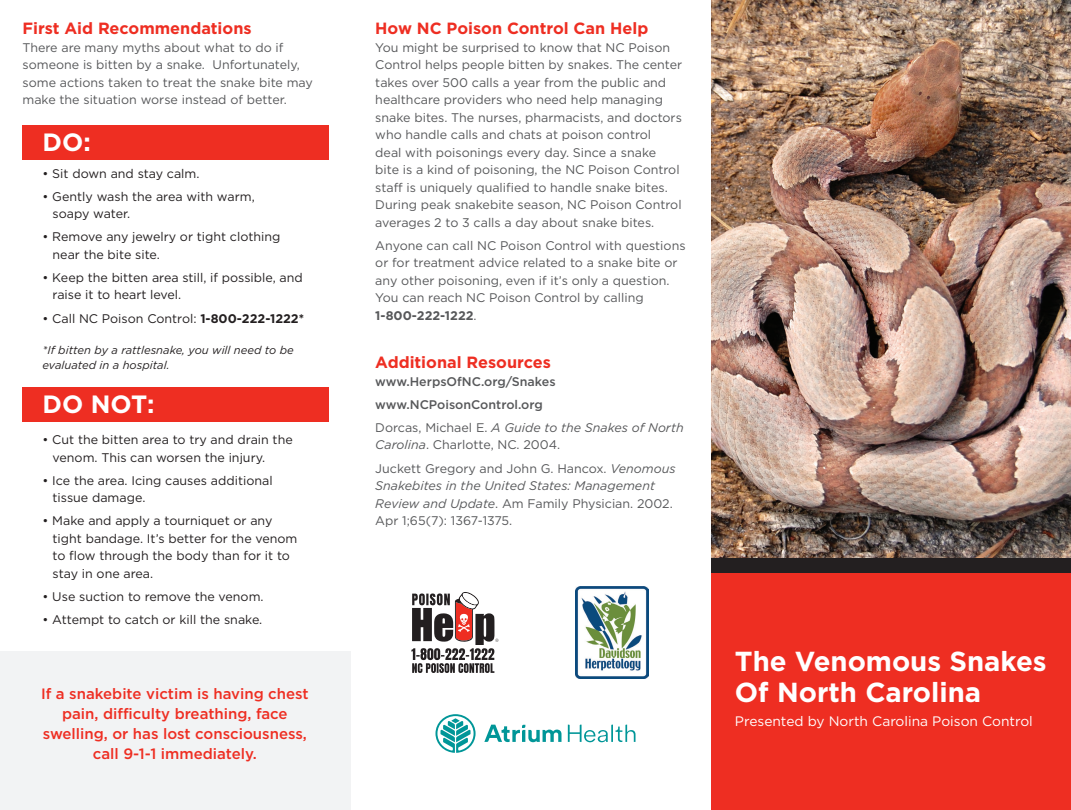
<style>
.page{position:relative;width:1071px;height:810px;background:#fff}
.page>*{position:absolute;margin:0;border:0;box-sizing:border-box;transform-origin:0 0}
.t1{font:700 27.5px "Gotham";color:#fff}
.t2{font:700 25px "Gotham";color:#fff}
.t3{font:700 16.25px "Gotham";color:#ee2e22}
.t4{font:500 15px/20px "Gotham";color:#ee2e22;text-align:center}
.t5{font:13.75px "Gotham";color:#fff}
.t6{font:12.5px/17.5px "Gotham";color:#57585a}
.t7{font:12.5px/17.5px "Gotham";color:#231f20}
.t8{font:500 12.5px "Gotham";color:#57585a}
.t9{font:italic 11.25px/15px "Gotham";color:#231f20}
.s1{font-weight:700}
.s2{font-style:italic}
</style>
<div class="page">
<div style="left:22px;top:125px;width:307px;height:34px;background:#ee2e22"></div>
<div style="left:22px;top:388px;width:307px;height:34px;background:#ee2e22"></div>
<div style="left:0;top:651px;width:351px;height:159px;background:#f2f3f4"></div>
<img style="left:711px;top:0;width:360px;height:558px">
<div style="left:711px;top:558px;width:360px;height:15px;background:#231f20"></div>
<div style="left:711px;top:573px;width:360px;height:237px;background:#ee2e22"></div>
<svg style="left:411px;top:592px;width:87px;height:81px"></svg>
<img style="left:576px;top:587px;width:72px;height:91px">
<svg style="left:435px;top:714px;width:201px;height:39px"></svg>
<p class="t3" style="left:22px;top:19px;width:231px">First Aid Recommendations</p>
<p class="t6" style="left:22px;top:38px;width:292px">There are many myths about what to do if someone is bitten by a snake. Unfortunately, some actions taken to treat the snake bite may make the situation worse instead of better.</p>
<p class="t2" style="left:43px;top:127px;width:50px">DO:</p>
<p class="t7" style="left:43px;top:164px;width:158px">• Sit down and stay calm.</p>
<p class="t7" style="left:53px;top:187px;width:204px;text-indent:-10px">• Gently wash the area with warm, soapy water.</p>
<p class="t7" style="left:53px;top:228px;width:229px;text-indent:-10px">• Remove any jewelry or tight clothing near the bite site.</p>
<p class="t7" style="left:53px;top:269px;width:252px;text-indent:-10px">• Keep the bitten area still, if possible, and raise it to heart level.</p>
<p class="t7" style="left:43px;top:309px;width:263px">• Call NC Poison Control: <span class="s1">1-800-222-1222*</span></p>
<p class="t9" style="left:43px;top:342px;width:253px">*If bitten by a rattlesnake, you will need to be evaluated in a hospital.</p>
<p class="t2" style="left:43px;top:390px;width:113px">DO NOT:</p>
<p class="t7" style="left:53px;top:431px;width:242px;text-indent:-10px">• Cut the bitten area to try and drain the venom. This can worsen the injury.</p>
<p class="t7" style="left:53px;top:471px;width:222px;text-indent:-10px">• Ice the area. Icing causes additional tissue damage.</p>
<p class="t7" style="left:53px;top:512px;width:246px;text-indent:-10px">• Make and apply a tourniquet or any tight bandage. It’s better for the venom to flow through the body than for it to stay in one area.</p>
<p class="t7" style="left:43px;top:587px;width:223px">• Use suction to remove the venom.</p>
<p class="t7" style="left:43px;top:611px;width:221px">• Attempt to catch or kill the snake.</p>
<p class="t4" style="left:41px;top:684px;width:269px">If a snakebite victim is having chest pain, difficulty breathing, face swelling, or has lost consciousness, call 9-1-1 immediately.</p>
<p class="t3" style="left:375px;top:19px;width:275px">How NC Poison Control Can Help</p>
<p class="t6" style="left:375px;top:38px;width:309px">You might be surprised to know that NC Poison Control helps people bitten by snakes. The center takes over 500 calls a year from the public and healthcare providers who need help managing snake bites. The nurses, pharmacists, and doctors who handle calls and chats at poison control<br>deal with poisonings every day. Since a snake bite is a kind of poisoning, the NC Poison Control staff is uniquely qualified to handle snake bites.<br>During peak snakebite season, NC Poison Control averages 2 to 3 calls a day about snake bites.</p>
<p class="t6" style="left:375px;top:237px;width:312px">Anyone can call NC Poison Control with questions or for treatment advice related to a snake bite or any other poisoning, even if it’s only a question.<br>You can reach NC Poison Control by calling <span class="s1">1-800-222-1222</span>.</p>
<p class="t3" style="left:375px;top:353px;width:177px">Additional Resources</p>
<p class="t8" style="left:375px;top:374px;width:182px">www.HerpsOfNC.org/Snakes</p>
<p class="t8" style="left:375px;top:397px;width:169px">www.NCPoisonControl.org</p>
<p class="t6" style="left:375px;top:419px;width:310px">Dorcas, Michael E. <span class="s2">A Guide to the Snakes of North<br>Carolina</span>. Charlotte, NC. 2004.</p>
<p class="t6" style="left:375px;top:459px;width:302px">Juckett Gregory and John G. Hancox. <span class="s2">Venomous Snakebites in the United States: Management Review and Update</span>. Am Family Physician. 2002.<br>Apr 1;65(7): 1367-1375.</p>
<p class="t1" style="left:735px;top:646px;width:313px">The Venomous Snakes</p>
<p class="t1" style="left:735px;top:677px;width:248px">Of North Carolina</p>
<p class="t5" style="left:735px;top:714px;width:299px">Presented by North Carolina Poison Control</p>
</div>
